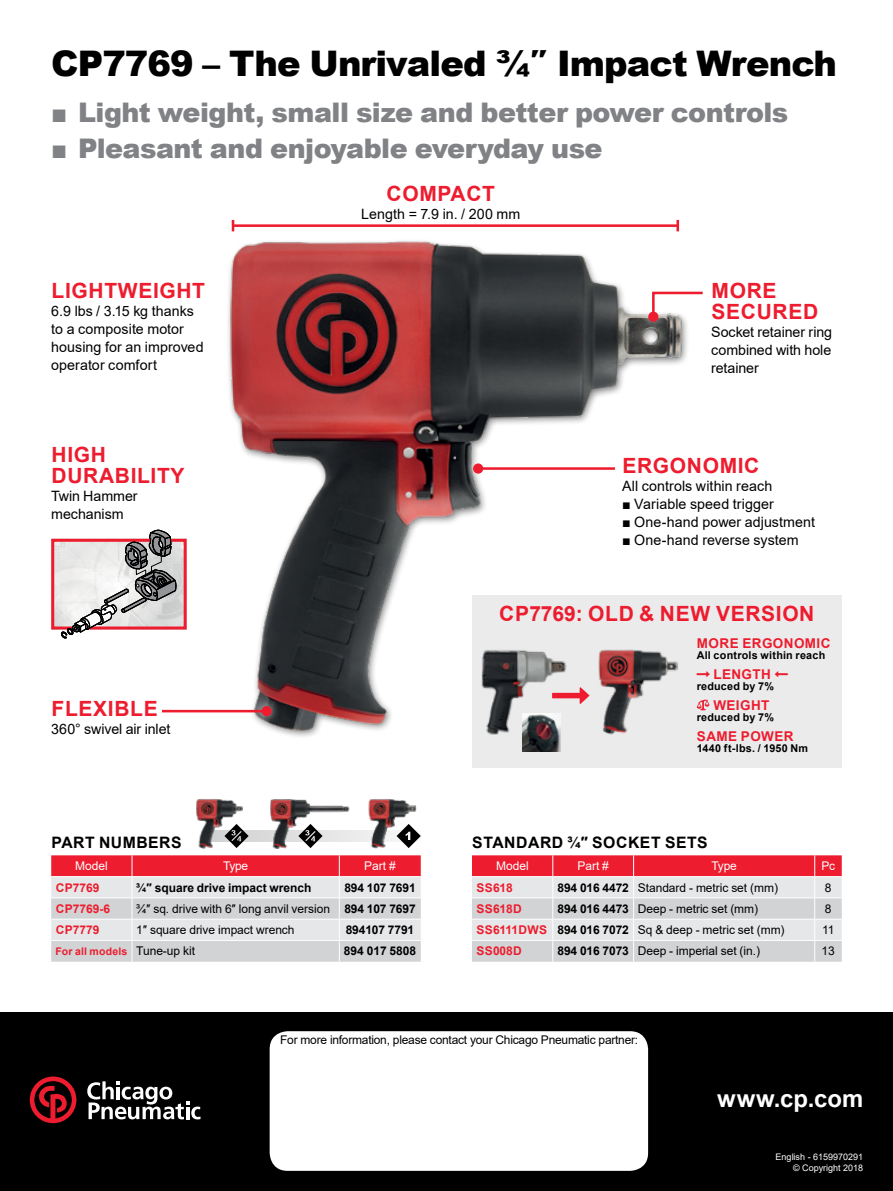
<style>
.page{position:relative;width:893px;height:1191px;background:#fff}
.page>*{position:absolute;margin:0;border:0;box-sizing:border-box;transform-origin:0 0}
.t1{font:900 35.25px "Arial";letter-spacing:-.025em;color:#000}
.t2{font:900 27px "Arial";letter-spacing:-.02em;color:#808285}
.t3{font:700 23.85px "Arial";letter-spacing:.005em;color:#fff}
.t4{font:700 21px/21px "Arial";letter-spacing:.03em;color:#ed1c2e}
.t5{font:700 15.75px "Arial";letter-spacing:.035em;color:#000}
.t6{font:14.25px/18px "Arial";letter-spacing:.005em;color:#000}
.t7{font:700 13.5px "Arial";letter-spacing:.03em;color:#ed1c2e}
.t8{font:12px "Arial";letter-spacing:-.005em;color:#000}
.t9{font:700 12px "Arial";letter-spacing:-.005em;color:#000}
.t10{font:700 12px "Arial";letter-spacing:-.005em;color:#ed1c2e}
.t11{font:12px "Arial";letter-spacing:-.005em;color:#fff}
.t12{font:700 10.8px "Arial";letter-spacing:.02em;color:#000}
.t13{font:700 10.5px "Arial";letter-spacing:.015em;color:#ed1c2e}
.t14{font:9px/10.8px "Arial";color:#fff;text-align:right}
.s1{font-weight:700}
.s2{font-weight:400;font-size:12px;color:#000}
.s3{font-weight:700;color:#ed1c2e}
</style>
<div class="page">
<svg style="left:249px;top:830px;width:119px;height:11px"></svg>
<svg style="left:417px;top:832px;width:4px;height:8px"></svg>
<svg style="left:244px;top:830px;width:5px;height:12px"></svg>
<div style="left:472px;top:595px;width:370px;height:172px;background:#ebebec"></div>
<img style="left:228px;top:219px;width:474px;height:549px">
<img style="left:596px;top:646px;width:84px;height:94px">
<div style="left:481px;top:649px;width:85px;height:85px;background:#000;opacity:.5"></div>
<img style="left:482px;top:647px;width:83px;height:89px">
<img style="left:523px;top:713px;width:38px;height:38px">
<svg style="left:552px;top:687px;width:37px;height:17px"></svg>
<img style="left:196px;top:799px;width:48px;height:50px">
<img style="left:270px;top:799px;width:82px;height:50px">
<img style="left:368px;top:799px;width:49px;height:50px">
<div style="left:0;top:1012px;width:893px;height:179px;background:#000"></div>
<svg style="left:87px;top:1081px;width:114px;height:38px"></svg>
<svg style="left:30px;top:1076px;width:46px;height:47px"></svg>
<div style="left:270px;top:1031px;width:378px;height:139px;background:#fff;border-radius:18px"></div>
<hr style="left:233px;top:224px;width:445px;height:3px;background:#ed1c2e">
<svg style="left:676px;top:220px;width:3px;height:11px"></svg>
<svg style="left:232px;top:220px;width:2px;height:11px"></svg>
<div style="left:464px;top:455px;width:160px;height:28px;background:#fff"></div>
<hr style="left:478px;top:467px;width:137px;height:3px;background:#ed1c2e">
<div style="left:473px;top:463px;width:10px;height:10px;background:#ed1c2e;border-radius:50%"></div>
<svg style="left:472px;top:855px;width:370px;height:106px;background:#e0b9bd"></svg>
<div style="left:639px;top:282px;width:72px;height:49px;background:#fff;opacity:.72"></div>
<svg style="left:651px;top:290px;width:54px;height:29px"></svg>
<div style="left:648px;top:311px;width:10px;height:11px;background:#ed1c2e;border-radius:50%"></div>
<img style="left:55px;top:543px;width:128px;height:82px">
<div style="left:51px;top:539px;width:136px;height:90px;border:3px solid #ed1c2e"></div>
<svg style="left:61px;top:530px;width:116px;height:108px"></svg>
<div style="left:153px;top:697px;width:127px;height:28px;background:#fff;opacity:.72"></div>
<hr style="left:162px;top:710px;width:105px;height:2px;background:#ed1c2e">
<div style="left:262px;top:706px;width:10px;height:10px;background:#ed1c2e;border-radius:50%"></div>
<svg style="left:51px;top:855px;width:370px;height:106px;background:#e0b9bd"></svg>
<svg style="left:697px;top:671px;width:5px;height:6px"></svg>
<svg style="left:697px;top:699px;width:13px;height:12px"></svg>
<h1 class="t1" style="left:51px;top:38px;width:787px">CP7769 – The Unrivaled ¾″ Impact Wrench</h1>
<h2 class="t2" style="left:51px;top:93px;width:739px">■ Light weight, small size and better power controls</h2>
<h2 class="t2" style="left:51px;top:129px;width:553px">■ Pleasant and enjoyable everyday use</h2>
<h3 class="t4" style="left:52px;top:280px;width:155px">LIGHTWEIGHT</h3>
<p class="t6" style="left:51px;top:302px;width:154px">6.9 lbs / 3.15 kg thanks to a composite motor housing for an improved operator comfort</p>
<h3 class="t4" style="left:52px;top:444px;width:135px">HIGH<br>DURABILITY</h3>
<p class="t6" style="left:51px;top:486px;width:88px">Twin Hammer mechanism</p>
<h3 class="t4" style="left:52px;top:698px;width:108px">FLEXIBLE</h3>
<p class="t6" style="left:51px;top:720px;width:121px">360° swivel air inlet</p>
<h3 class="t4" style="left:387px;top:183px;width:110px">COMPACT</h3>
<p class="t6" style="left:361px;top:205px;width:161px">Length = 7.9 in. / 200 mm</p>
<h3 class="t4" style="left:712px;top:280px;width:108px">MORE<br>SECURED</h3>
<p class="t6" style="left:711px;top:323px;width:122px;text-align:justify">Socket retainer ring combined with hole retainer</p>
<h3 class="t4" style="left:622px;top:455px;width:139px">ERGONOMIC</h3>
<p class="t6" style="left:622px;top:477px;width:152px">All controls within reach</p>
<p class="t6" style="left:622px;top:495px;width:153px"><span class="s1">■</span> Variable speed trigger</p>
<p class="t6" style="left:622px;top:513px;width:194px"><span class="s1">■</span> One-hand power adjustment</p>
<p class="t6" style="left:622px;top:531px;width:178px"><span class="s1">■</span> One-hand reverse system</p>
<h3 class="t4" style="left:499px;top:604px;width:317px">CP7769: OLD &amp; NEW VERSION</h3>
<p class="t7" style="left:697px;top:633px;width:135px">MORE ERGONOMIC</p>
<p class="t12" style="left:697px;top:647px;width:130px">All controls within reach</p>
<p class="t7" style="left:713px;top:664px;width:59px">LENGTH</p>
<p class="t12" style="left:697px;top:678px;width:79px">reduced by 7%</p>
<p class="t7" style="left:713px;top:696px;width:58px">WEIGHT</p>
<p class="t12" style="left:697px;top:709px;width:79px">reduced by 7%</p>
<p class="t7" style="left:697px;top:727px;width:98px">SAME POWER</p>
<p class="t12" style="left:697px;top:740px;width:113px">1440 ft-lbs. / 1950 Nm</p>
<h3 class="t5" style="left:52px;top:831px;width:132px">PART NUMBERS</h3>
<p class="t11" style="left:75px;top:858px;width:34px">Model</p>
<p class="t11" style="left:223px;top:858px;width:27px">Type</p>
<p class="t11" style="left:364px;top:858px;width:33px">Part #</p>
<p class="t10" style="left:56px;top:879px;width:45px">CP7769</p>
<p class="t9" style="left:136px;top:879px;width:177px">¾″ square drive impact wrench</p>
<p class="t9" style="left:344px;top:879px;width:73px">894 107 7691</p>
<p class="t10" style="left:56px;top:900px;width:56px">CP7769-6</p>
<p class="t8" style="left:136px;top:900px;width:281px">¾″ sq. drive with 6″ long anvil version <span class="s1">894 107 7697</span></p>
<p class="t10" style="left:56px;top:921px;width:45px">CP7779</p>
<p class="t8" style="left:136px;top:921px;width:160px">1″ square drive impact wrench</p>
<p class="t9" style="left:346px;top:921px;width:70px">894107 7791</p>
<p class="t13" style="left:55px;top:943px;width:141px">For all models <span class="s2">Tune-up kit</span></p>
<p class="t9" style="left:344px;top:942px;width:74px">894 017 5808</p>
<h3 class="t5" style="left:472px;top:831px;width:237px">STANDARD ¾″ SOCKET SETS</h3>
<p class="t11" style="left:496px;top:858px;width:34px">Model</p>
<p class="t11" style="left:577px;top:858px;width:33px">Part #</p>
<p class="t11" style="left:711px;top:858px;width:27px">Type</p>
<p class="t11" style="left:821px;top:858px;width:15px">Pc</p>
<p class="t10" style="left:476px;top:879px;width:38px">SS618</p>
<p class="t8" style="left:557px;top:879px;width:222px"><span class="s1">894 016 4472</span> Standard - metric set (mm)</p>
<p class="t8" style="left:825px;top:879px;width:8px">8</p>
<p class="t10" style="left:476px;top:900px;width:47px">SS618D</p>
<p class="t8" style="left:557px;top:900px;width:202px"><span class="s1">894 016 4473</span> Deep - metric set (mm)</p>
<p class="t8" style="left:825px;top:900px;width:8px">8</p>
<p class="t8" style="left:476px;top:921px;width:310px"><span class="s3">SS6111DWS</span> <span class="s1">894 016 7072</span> Sq &amp; deep - metric set (mm)</p>
<p class="t8" style="left:822px;top:921px;width:14px">11</p>
<p class="t10" style="left:476px;top:942px;width:47px">SS008D</p>
<p class="t8" style="left:557px;top:943px;width:204px"><span class="s1">894 016 7073</span> Deep - imperial set (in.)</p>
<p class="t8" style="left:822px;top:943px;width:15px">13</p>
<p class="t8" style="left:280px;top:1031px;width:360px">For more information, please contact your Chicago Pneumatic partner:</p>
<h3 class="t3" style="left:717px;top:1082px;width:147px">www.cp.com</h3>
<p class="t14" style="left:776px;top:1151px;width:89px">English - 6159970291 © Copyright 2018</p>
</div>
